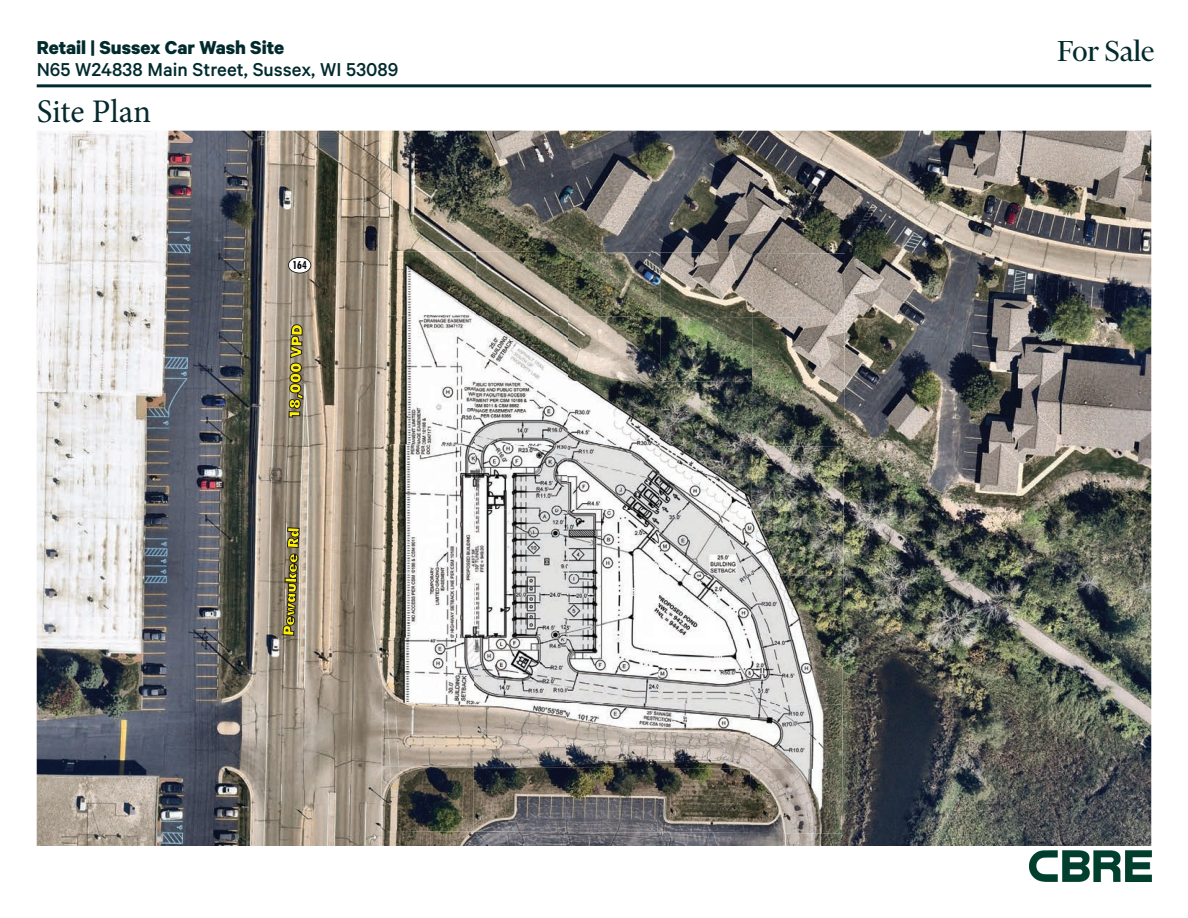
<style>
.page{position:relative;width:1188px;height:918px;background:#fff}
.page>*{position:absolute;margin:0;border:0;box-sizing:border-box;transform-origin:0 0}
.t1{font:33px "Minion Pro";letter-spacing:-.005em;color:#05292c}
.t2{font:33px "Financier Display";color:#012a2d}
.t3{font:500 21px "Calibre";color:#012a2d}
.t4{font:700 21px "Calibre";color:#012a2d}
.t5{font:900 15px "Futura BT";color:#fff101}
.t6{font:700 condensed 10.95px "Futura BT";color:#050504}
</style>
<div class="page">
<hr style="left:37px;top:84px;width:1114px;height:3px;background:#012a2d">
<img style="left:1030px;top:851px;width:121px;height:30px">
<img style="left:37px;top:131px;width:1114px;height:715px">
<svg style="left:288px;top:257px;width:23px;height:16px"></svg>
<img style="left:384px;top:251px;width:277px;height:64px">
<img style="left:660px;top:253px;width:185px;height:129px">
<img style="left:384px;top:315px;width:277px;height:65px">
<img style="left:383px;top:380px;width:369px;height:66px">
<img style="left:752px;top:382px;width:92px;height:64px">
<img style="left:383px;top:444px;width:277px;height:65px">
<img style="left:659px;top:446px;width:185px;height:65px">
<img style="left:383px;top:509px;width:369px;height:66px">
<img style="left:751px;top:511px;width:93px;height:65px">
<img style="left:382px;top:573px;width:277px;height:65px">
<img style="left:659px;top:575px;width:184px;height:65px">
<img style="left:382px;top:638px;width:369px;height:66px">
<img style="left:751px;top:640px;width:92px;height:64px">
<img style="left:382px;top:702px;width:277px;height:65px">
<img style="left:658px;top:704px;width:185px;height:65px">
<img style="left:381px;top:767px;width:461px;height:66px">
<p class="t4" style="left:37px;top:35px;width:249px">Retail | Sussex Car Wash Site</p>
<p class="t3" style="left:37px;top:57px;width:363px">N65 W24838 Main Street, Sussex, WI 53089</p>
<p class="t1" style="left:37px;top:90px;width:116px">Site Plan</p>
<p class="t6" style="left:293px;top:258px;width:16px">164</p>
<p class="t5" style="left:285px;top:419px;width:97px;rotate:-88deg">18,000 VPD</p>
<p class="t5" style="left:279px;top:636px;width:110px;rotate:-87deg">Pewaukee Rd</p>
<p class="t2" style="left:1058px;top:34px;width:98px">For Sale</p>
</div>
